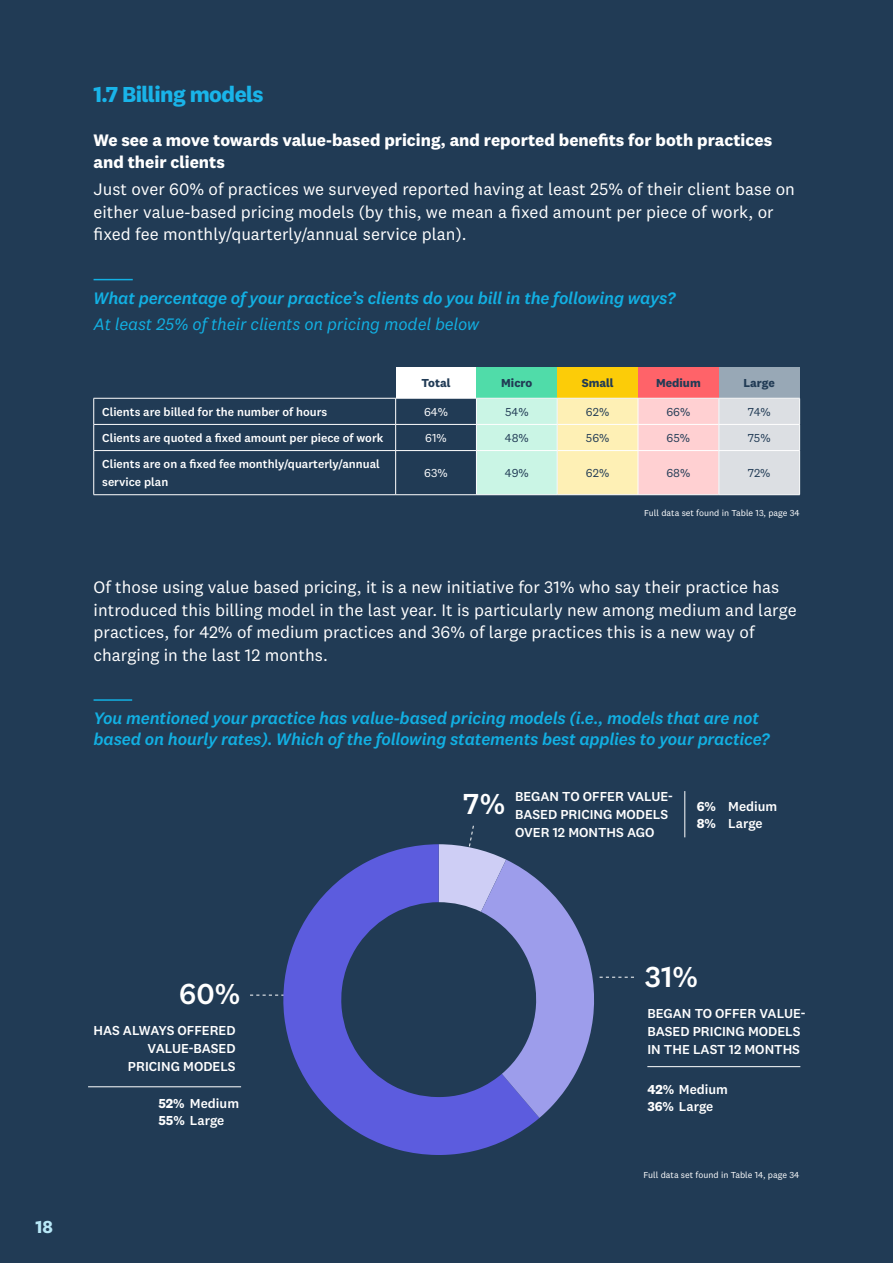
<style>
.page{position:relative;width:893px;height:1263px;background:#213b55}
.page>*{position:absolute;margin:0;border:0;box-sizing:border-box;transform-origin:0 0}
.t1{font:500 30px "National 2";color:#fff}
.t2{font:700 22.5px "National 2";letter-spacing:-.025em;color:#19b4e9}
.t3{font:700 18px "National 2";color:#b8e8f7}
.t4{font:17.25px/22.5px "National 2";color:#fff}
.t5{font:italic 500 17.25px/21px "National 2";letter-spacing:-.01em;color:#12b0e3}
.t6{font:700 17.25px/22.5px "National 2";color:#fff}
.t7{font:italic 17.25px "National 2";letter-spacing:-.01em;color:#12b0e3}
.t8{font:500 13.5px/18px "National 2";color:#fff}
.t9{font:500 12px/18px "National 2";color:#fff}
.t10{font:12px "National 2";color:#213b55}
.t11{font:700 12px "National 2";color:#213b55}
.t12{font:12px "National 2";color:#fff}
.t13{font:9px "National 2";color:#fff}
.s1{font-weight:700}
</style>
<div class="page">
<svg style="left:250px;top:995px;width:33px;height:1px"></svg>
<svg style="left:600px;top:977px;width:34px;height:1px"></svg>
<hr style="left:94px;top:279px;width:39px;height:1px;background:#12b0e3">
<svg style="left:283px;top:844px;width:256px;height:311px"></svg>
<svg style="left:439px;top:825px;width:155px;height:293px"></svg>
<div style="left:396px;top:367px;width:80px;height:31px;background:#fff"></div>
<div style="left:476px;top:367px;width:81px;height:31px;background:#50dca9"></div>
<div style="left:557px;top:367px;width:81px;height:31px;background:#fccc08"></div>
<div style="left:638px;top:367px;width:81px;height:31px;background:#ff6369"></div>
<div style="left:719px;top:367px;width:81px;height:31px;background:#98a8b6"></div>
<hr style="left:94px;top:398px;width:302px;height:1px;background:#fff">
<hr style="left:396px;top:398px;width:80px;height:1px;background:#fff">
<hr style="left:94px;top:424px;width:302px;height:1px;background:#fff">
<svg style="left:93px;top:398px;width:1px;height:52px"></svg>
<hr style="left:396px;top:424px;width:80px;height:1px;background:#fff">
<svg style="left:395px;top:398px;width:1px;height:52px"></svg>
<svg style="left:476px;top:398px;width:324px;height:96px;background:#e9e5d4"></svg>
<hr style="left:94px;top:450px;width:302px;height:1px;background:#fff">
<hr style="left:93px;top:451px;width:1px;height:43px;background:#fff">
<hr style="left:396px;top:450px;width:80px;height:1px;background:#fff">
<hr style="left:395px;top:451px;width:1px;height:43px;background:#fff">
<hr style="left:476px;top:450px;width:81px;height:1px;background:#fff">
<hr style="left:476px;top:451px;width:1px;height:43px;background:#fff">
<hr style="left:557px;top:450px;width:81px;height:1px;background:#fff">
<hr style="left:557px;top:451px;width:1px;height:43px;background:#fff">
<hr style="left:638px;top:450px;width:81px;height:1px;background:#fff">
<hr style="left:638px;top:451px;width:1px;height:43px;background:#fff">
<hr style="left:719px;top:450px;width:81px;height:1px;background:#fff">
<hr style="left:719px;top:451px;width:1px;height:43px;background:#fff">
<hr style="left:799px;top:451px;width:1px;height:43px;background:#fff">
<hr style="left:94px;top:494px;width:302px;height:1px;background:#fff">
<hr style="left:396px;top:494px;width:80px;height:1px;background:#fff">
<hr style="left:476px;top:494px;width:81px;height:1px;background:#fff">
<hr style="left:557px;top:494px;width:81px;height:1px;background:#fff">
<hr style="left:638px;top:494px;width:81px;height:1px;background:#fff">
<hr style="left:719px;top:494px;width:81px;height:1px;background:#fff">
<hr style="left:94px;top:699px;width:38px;height:2px;background:#12b0e3">
<hr style="left:684px;top:791px;width:1px;height:46px;background:#fff">
<hr style="left:647px;top:1066px;width:153px;height:1px;background:#fff">
<hr style="left:88px;top:1086px;width:153px;height:1px;background:#fff">
<h2 class="t2" style="left:94px;top:81px;width:172px">1.7 Billing models</h2>
<p class="t6" style="left:94px;top:129px;width:680px">We see a move towards value-based pricing, and reported benefits for both practices and their clients</p>
<p class="t4" style="left:94px;top:178px;width:703px">Just over 60% of practices we surveyed reported having at least 25% of their client base on either value-based pricing models (by this, we mean a fixed amount per piece of work, or fixed fee monthly/quarterly/annual service plan).</p>
<p class="t5" style="left:94px;top:287px;width:583px">What percentage of your practice’s clients do you bill in the following ways?</p>
<p class="t7" style="left:94px;top:314px;width:387px">At least 25% of their clients on pricing model below</p>
<p class="t11" style="left:421px;top:376px;width:31px">Total</p>
<p class="t11" style="left:501px;top:376px;width:33px">Micro</p>
<p class="t11" style="left:582px;top:376px;width:33px">Small</p>
<p class="t11" style="left:656px;top:376px;width:46px">Medium</p>
<p class="t11" style="left:743px;top:376px;width:33px">Large</p>
<p class="t9" style="left:102px;top:403px;width:227px">Clients are billed for the number of hours</p>
<p class="t12" style="left:424px;top:405px;width:25px">64%</p>
<p class="t10" style="left:505px;top:405px;width:25px">54%</p>
<p class="t10" style="left:586px;top:405px;width:25px">62%</p>
<p class="t10" style="left:666px;top:405px;width:25px">66%</p>
<p class="t10" style="left:748px;top:405px;width:24px">74%</p>
<p class="t9" style="left:102px;top:429px;width:283px">Clients are quoted a fixed amount per piece of work</p>
<p class="t12" style="left:425px;top:431px;width:23px">61%</p>
<p class="t10" style="left:505px;top:431px;width:26px">48%</p>
<p class="t10" style="left:586px;top:431px;width:25px">56%</p>
<p class="t10" style="left:667px;top:431px;width:25px">65%</p>
<p class="t10" style="left:748px;top:431px;width:24px">75%</p>
<p class="t9" style="left:102px;top:455px;width:279px">Clients are on a fixed fee monthly/quarterly/annual service plan</p>
<p class="t12" style="left:424px;top:466px;width:25px">63%</p>
<p class="t10" style="left:505px;top:466px;width:25px">49%</p>
<p class="t10" style="left:586px;top:466px;width:25px">62%</p>
<p class="t10" style="left:666px;top:466px;width:25px">68%</p>
<p class="t10" style="left:748px;top:466px;width:24px">72%</p>
<p class="t13" style="left:644px;top:507px;width:157px">Full data set found in Table 13, page 34</p>
<p class="t4" style="left:94px;top:576px;width:705px">Of those using value based pricing, it is a new initiative for 31% who say their practice has introduced this billing model in the last year. It is particularly new among medium and large practices, for 42% of medium practices and 36% of large practices this is a new way of charging in the last 12 months.</p>
<p class="t5" style="left:94px;top:707px;width:678px">You mentioned your practice has value-based pricing models (i.e., models that are not based on hourly rates). Which of the following statements best applies to your practice?</p>
<h1 class="t1" style="left:463px;top:785px;width:44px">7%</h1>
<p class="t8" style="left:515px;top:787px;width:159px">BEGAN TO OFFER VALUE-<br>BASED PRICING MODELS<br>OVER 12 MONTHS AGO</p>
<p class="t8" style="left:697px;top:797px;width:82px;line-height:17.5px"><span class="s1">6%</span> Medium<br><span class="s1">8%</span> Large</p>
<p class="t3" style="left:35px;top:1216px;width:19px">18</p>
<h1 class="t1" style="left:179px;top:976px;width:63px">60%</h1>
<p class="t8" style="left:94px;top:1021px;width:144px;text-align:right">HAS ALWAYS OFFERED<br>VALUE-BASED<br>PRICING MODELS</p>
<p class="t8" style="left:158px;top:1094px;width:82px;line-height:17.5px"><span class="s1">52%</span> Medium<br><span class="s1">55%</span> Large</p>
<h1 class="t1" style="left:645px;top:958px;width:55px">31%</h1>
<p class="t8" style="left:647px;top:1004px;width:159px">BEGAN TO OFFER VALUE-<br>BASED PRICING MODELS<br>IN THE LAST 12 MONTHS</p>
<p class="t8" style="left:647px;top:1080px;width:82px;line-height:17.5px"><span class="s1">42%</span> Medium<br><span class="s1">36%</span> Large</p>
<p class="t13" style="left:643px;top:1169px;width:157px">Full data set found in Table 14, page 34</p>
</div>
